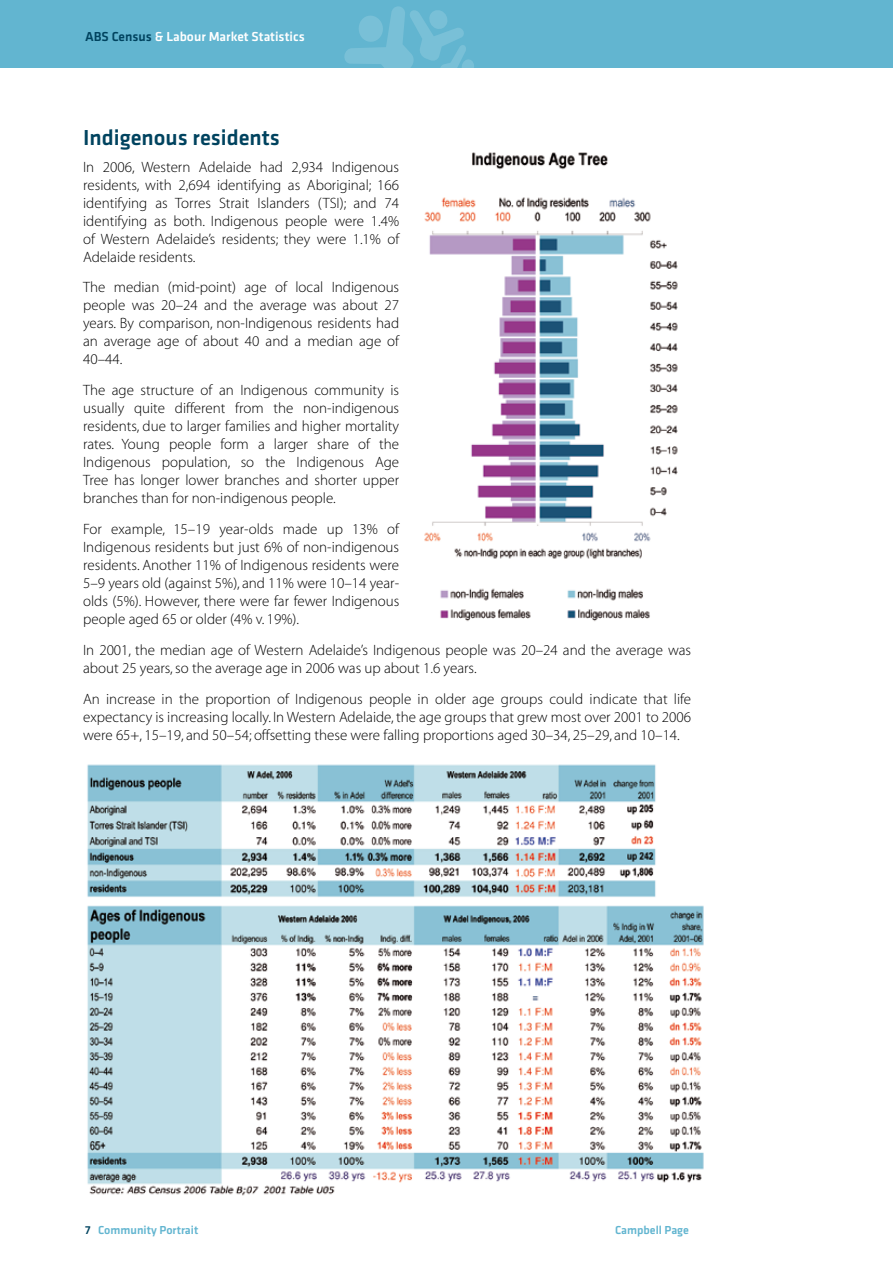
<style>
.page{position:relative;width:893px;height:1263px;background:#fff}
.page>*{position:absolute;margin:0;border:0;box-sizing:border-box;transform-origin:0 0}
.t1{font:500 22.5px "Klavika Basic";color:#00435f}
.t2{font:15px/18px "Myriad MM 215 600";color:#000;text-align:justify}
.t3{font:500 13.5px "Klavika Basic";color:#fff}
.t4{font:500 12px "Klavika Basic";color:#62b5d0}
.s1{color:#00435f}
</style>
<div class="page">
<div style="left:0;top:0;width:893px;height:67px;background:#62b5d0"></div>
<svg style="left:344px;top:6px;width:130px;height:62px"></svg>
<img style="left:424px;top:152px;width:254px;height:469px">
<img style="left:87px;top:764px;width:617px;height:432px">
<p class="t3" style="left:85px;top:27px;width:221px"><span class="s1">ABS Census</span> &amp; Labour Market Statistics</p>
<h1 class="t1" style="left:83px;top:123px;width:198px">Indigenous residents</h1>
<p class="t2" style="left:83px;top:158px;width:318px">In 2006, Western Adelaide had 2,934 Indigenous residents, with 2,694 identifying as Aboriginal; 166 identifying as Torres Strait Islanders (TSI); and 74 identifying as both. Indigenous people were 1.4% of Western Adelaide’s residents; they were 1.1% of Adelaide residents.</p>
<p class="t2" style="left:83px;top:279px;width:318px">The median (mid-point) age of local Indigenous people was 20–24 and the average was about 27 years. By comparison, non-Indigenous residents had an average age of about 40 and a median age of 40–44.</p>
<p class="t2" style="left:83px;top:382px;width:318px">The age structure of an Indigenous community is usually quite different from the non-indigenous residents, due to larger families and higher mortality rates. Young people form a larger share of the Indigenous population, so the Indigenous Age Tree has longer lower branches and shorter upper branches than for non-indigenous people.</p>
<p class="t2" style="left:83px;top:521px;width:318px">For example, 15–19 year-olds made up 13% of Indigenous residents but just 6% of non-indigenous residents. Another 11% of Indigenous residents were 5–9 years old (against 5%), and 11% were 10–14 year&shy;olds (5%). However, there were far fewer Indigenous people aged 65 or older (4% v. 19%).</p>
<p class="t2" style="left:83px;top:641px;width:610px">In 2001, the median age of Western Adelaide’s Indigenous people was 20–24 and the average was about 25 years, so the average age in 2006 was up about 1.6 years.</p>
<p class="t2" style="left:83px;top:690px;width:610px">An increase in the proportion of Indigenous people in older age groups could indicate that life expectancy is increasing locally. In Western Adelaide, the age groups that grew most over 2001 to 2006 were 65+, 15–19, and 50–54; offsetting these were falling proportions aged 30–34, 25–29, and 10–14.</p>
<p class="t4" style="left:85px;top:1221px;width:115px"><span class="s1">7</span> Community Portrait</p>
<p class="t4" style="left:615px;top:1221px;width:75px">Campbell Page</p>
</div>
